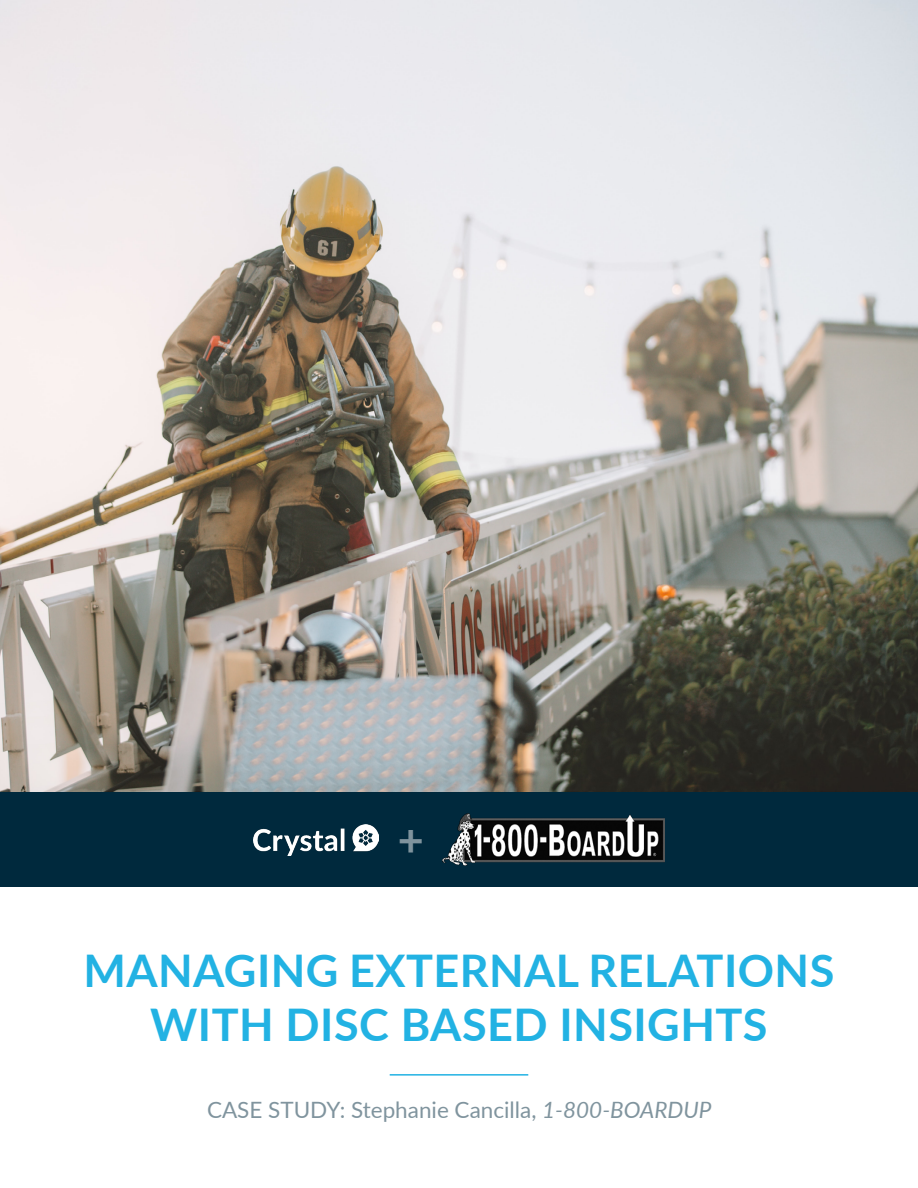
<style>
.page{position:relative;width:918px;height:1188px;background:#fff}
.page>*{position:absolute;margin:0;border:0;box-sizing:border-box;transform-origin:0 0}
.t1{font:700 45px/54px "Lato";letter-spacing:.01em;color:#22b2e3;text-align:center}
.t2{font:700 45px "Lato";color:#fff}
.t3{font:22.5px "Lato";color:#80949e}
.s1{font-style:italic}
</style>
<div class="page">
<div style="left:0;top:789px;width:918px;height:98px;background:#00293d"></div>
<hr style="left:390px;top:1074px;width:138px;height:2px;background:#22b2e3">
<img style="left:0;top:0;width:918px;height:792px">
<img style="left:254px;top:824px;width:124px;height:31px">
<img style="left:443px;top:814px;width:221px;height:52px">
<p class="t2" style="left:398px;top:807px;width:28px">+</p>
<p class="t1" style="left:83px;top:941px;width:752px">MANAGING EXTERNAL RELATIONS<br>WITH DISC BASED INSIGHTS</p>
<p class="t3" style="left:207px;top:1094px;width:506px">CASE STUDY: Stephanie Cancilla, <span class="s1">1-800-BOARDUP</span></p>
</div>
